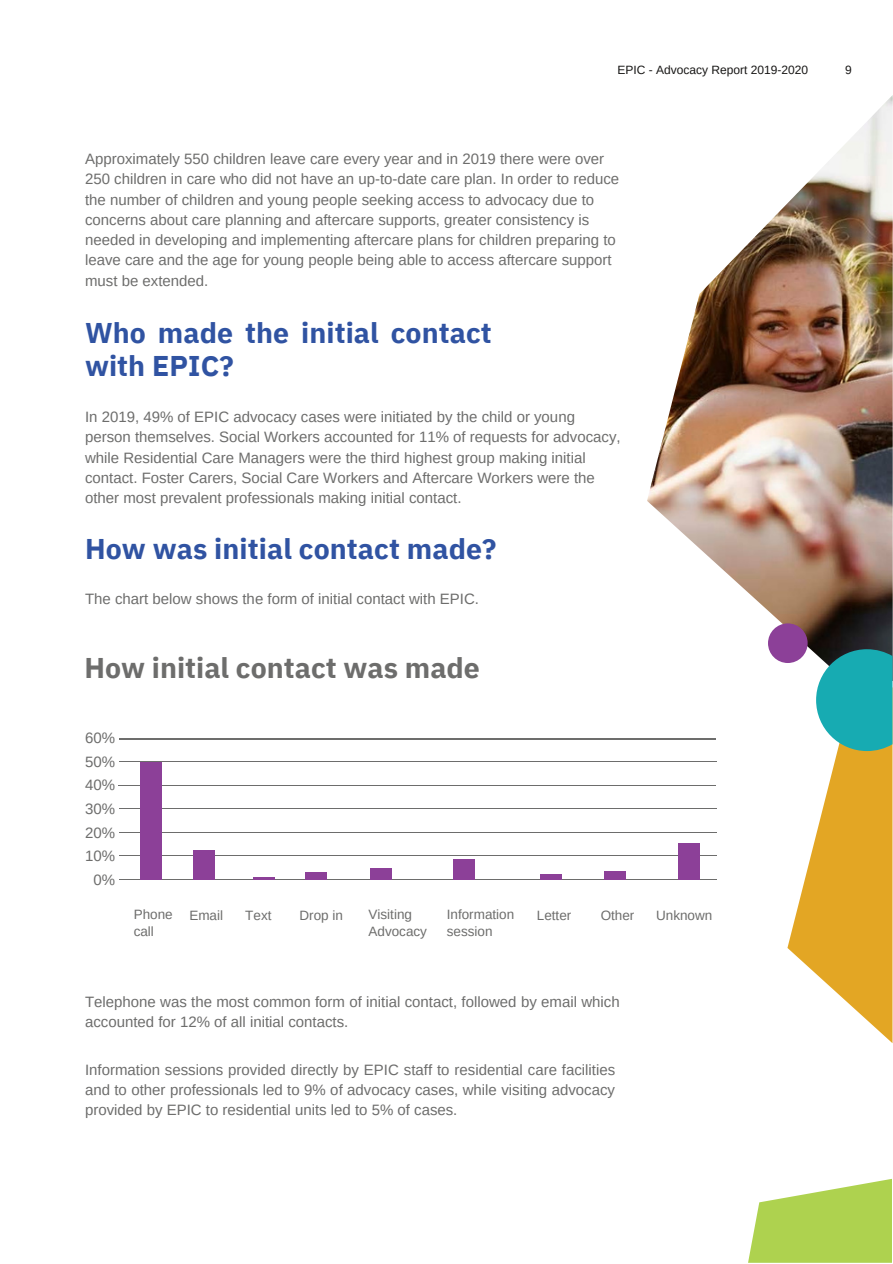
<style>
.page{position:relative;width:893px;height:1264px;background:#fff}
.page>*{position:absolute;margin:0;border:0;box-sizing:border-box;transform-origin:0 0}
.t1{font:700 28.5px/33.8px "IBM Plex Sans";letter-spacing:.005em;color:#3053a2}
.t2{font:700 28.5px "IBM Plex Sans";color:#6d6d6c}
.t3{font:15px/20.2px "Arimo";color:#6d6d6c}
.t4{font:13.5px/16.8px "Arimo";color:#6d6d6c}
.t5{font:12px "Arimo";color:#171615}
</style>
<div class="page">
<img style="left:647px;top:96px;width:245px;height:567px">
<hr style="left:119px;top:737px;width:597px;height:2px;background:#6d6d6c">
<hr style="left:119px;top:785px;width:597px;height:1px;background:#6d6d6c">
<hr style="left:119px;top:832px;width:597px;height:1px;background:#6d6d6c">
<hr style="left:119px;top:879px;width:597px;height:1px;background:#6d6d6c">
<hr style="left:119px;top:808px;width:597px;height:1px;background:#6d6d6c">
<hr style="left:119px;top:761px;width:597px;height:1px;background:#6d6d6c">
<hr style="left:119px;top:855px;width:597px;height:1px;background:#6d6d6c">
<div style="left:140px;top:761px;width:22px;height:118px;background:#8c4098"></div>
<div style="left:193px;top:849px;width:22px;height:30px;background:#8c4098"></div>
<hr style="left:253px;top:876px;width:22px;height:3px;background:#8c4098">
<div style="left:305px;top:872px;width:22px;height:7px;background:#8c4098"></div>
<div style="left:370px;top:868px;width:22px;height:11px;background:#8c4098"></div>
<div style="left:453px;top:859px;width:22px;height:20px;background:#8c4098"></div>
<div style="left:540px;top:874px;width:21px;height:5px;background:#8c4098"></div>
<div style="left:604px;top:870px;width:22px;height:9px;background:#8c4098"></div>
<div style="left:677px;top:842px;width:22px;height:37px;background:#8c4098"></div>
<svg style="left:748px;top:1179px;width:143px;height:83px"></svg>
<svg style="left:787px;top:649px;width:105px;height:394px"></svg>
<div style="left:768px;top:623px;width:39px;height:40px;background:#8c4098;border-radius:50%"></div>
<p class="t5" style="left:617px;top:63px;width:192px">EPIC - Advocacy Report 2019-2020</p>
<p class="t5" style="left:845px;top:63px;width:8px">9</p>
<p class="t3" style="left:85px;top:149px;width:535px">Approximately 550 children leave care every year and in 2019 there were over 250 children in care who did not have an up-to-date care plan. In order to reduce the number of children and young people seeking access to advocacy due to concerns about care planning and aftercare supports, greater consistency is needed in developing and implementing aftercare plans for children preparing to leave care and the age for young people being able to access aftercare support must be extended.</p>
<h1 class="t1" style="left:85px;top:315px;width:408px">Who made the initial contact with EPIC?</h1>
<p class="t3" style="left:85px;top:407px;width:537px">In 2019, 49% of EPIC advocacy cases were initiated by the child or young person themselves. Social Workers accounted for 11% of requests for advocacy, while Residential Care Managers were the third highest group making initial contact. Foster Carers, Social Care Workers and Aftercare Workers were the other most prevalent professionals making initial contact.</p>
<h1 class="t1" style="left:85px;top:531px;width:413px">How was initial contact made?</h1>
<p class="t3" style="left:85px;top:588px;width:395px">The chart below shows the form of initial contact with EPIC.</p>
<h1 class="t2" style="left:84px;top:648px;width:397px">How initial contact was made</h1>
<p class="t3" style="left:85px;top:726px;width:31px;line-height:23.5px;text-align:center">60%<br>50%<br>40%<br>30%<br>20%<br>10%<br>0%</p>
<p class="t4" style="left:134px;top:905px;width:40px">Phone call</p>
<p class="t4" style="left:189px;top:906px;width:35px">Email</p>
<p class="t4" style="left:245px;top:906px;width:28px">Text</p>
<p class="t4" style="left:299px;top:906px;width:45px">Drop in</p>
<p class="t4" style="left:368px;top:905px;width:60px">Visiting<br>Advocacy</p>
<p class="t4" style="left:447px;top:905px;width:69px">Information session</p>
<p class="t4" style="left:537px;top:906px;width:36px">Letter</p>
<p class="t4" style="left:600px;top:906px;width:35px">Other</p>
<p class="t4" style="left:656px;top:906px;width:58px">Unknown</p>
<p class="t3" style="left:85px;top:991px;width:536px">Telephone was the most common form of initial contact, followed by email which accounted for 12% of all initial contacts.</p>
<p class="t3" style="left:85px;top:1059px;width:531px;text-align:justify">Information sessions provided directly by EPIC staff to residential care facilities and to other professionals led to 9% of advocacy cases, while visiting advocacy provided by EPIC to residential units led to 5% of cases.</p>
</div>
